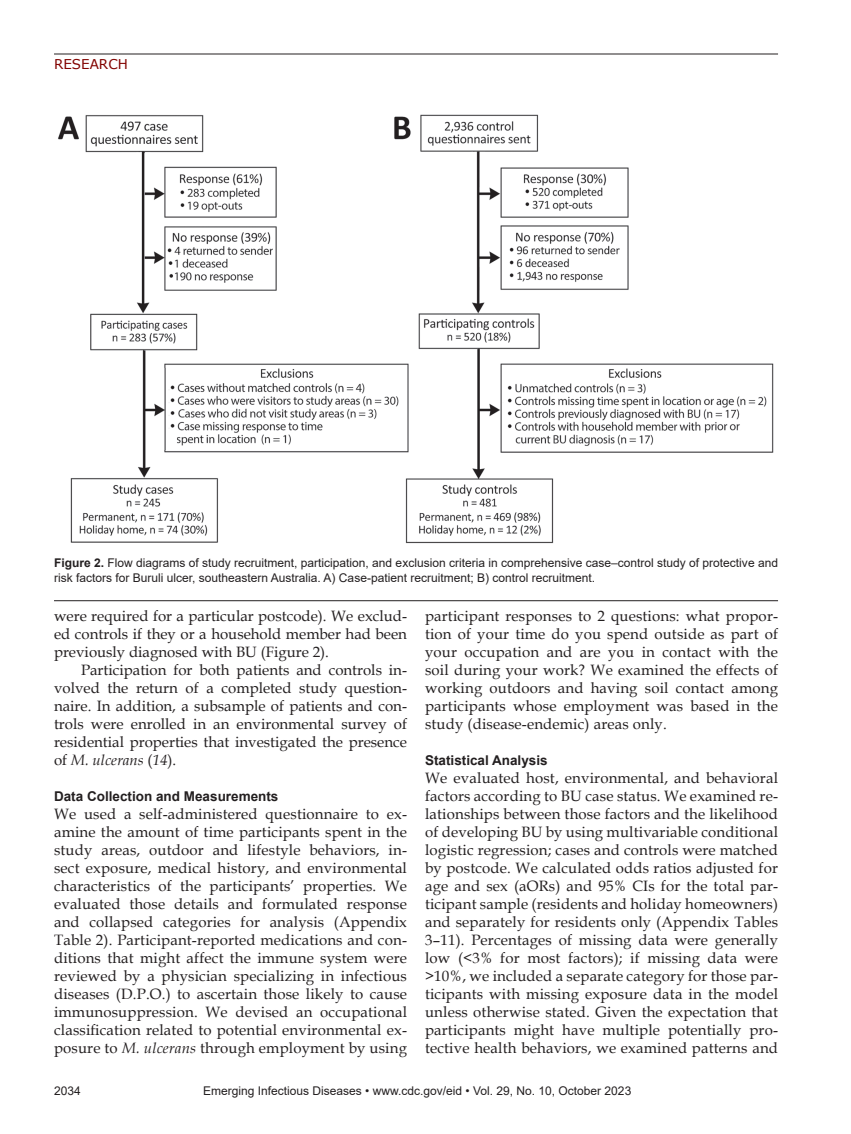
<style>
.page{position:relative;width:851px;height:1134px;background:#fff}
.page>*{position:absolute;margin:0;border:0;box-sizing:border-box;transform-origin:0 0}
.t1{font:15px/18px "Book Antiqua";letter-spacing:.01em;color:#231f20;text-align:justify}
.t2{font:700 13.5px "Arial";color:#231f20}
.t3{font:13.5px "Verdana";color:#820301}
.t4{font:12px/15px "Arial";color:#231f20}
.s1{font-weight:700}
.s2{font-style:italic}
</style>
<div class="page">
<hr style="left:54px;top:54px;width:724px;height:1px;background:#231f20">
<img style="left:58px;top:114px;width:716px;height:430px">
<hr style="left:54px;top:600px;width:724px;height:1px;background:#231f20">
<p class="t3" style="left:54px;top:55px;width:75px">RESEARCH</p>
<p class="t4" style="left:54px;top:555px;width:725px"><span class="s1">Figure 2.</span> Flow diagrams of study recruitment, participation, and exclusion criteria in comprehensive case–control study of protective and risk factors for Buruli ulcer, southeastern Australia. A) Case-patient recruitment; B) control recruitment.</p>
<p class="t1" style="left:54px;top:607px;width:354px">were required for a particular postcode). We exclud&shy;ed controls if they or a household member had been previously diagnosed with BU (Figure 2).</p>
<p class="t1" style="left:54px;top:661px;width:354px;text-indent:27px">Participation for both patients and controls in&shy;volved the return of a completed study question&shy;naire. In addition, a subsample of patients and con&shy;trols were enrolled in an environmental survey of residential properties that investigated the presence of <span class="s2">M. ulcerans</span> (<span class="s2">14</span>).</p>
<p class="t2" style="left:54px;top:787px;width:226px">Data Collection and Measurements</p>
<p class="t1" style="left:54px;top:805px;width:354px">We used a self-administered questionnaire to ex&shy;amine the amount of time participants spent in the study areas, outdoor and lifestyle behaviors, in&shy;sect exposure, medical history, and environmental characteristics of the participants’ properties. We evaluated those details and formulated response and collapsed categories for analysis (Appendix Table 2). Participant-reported medications and con&shy;ditions that might affect the immune system were reviewed by a physician specializing in infectious diseases (D.P.O.) to ascertain those likely to cause immunosuppression. We devised an occupational classification related to potential environmental ex&shy;posure to <span class="s2">M. ulcerans</span> through employment by using</p>
<p class="t1" style="left:425px;top:607px;width:354px">participant responses to 2 questions: what propor&shy;tion of your time do you spend outside as part of your occupation and are you in contact with the soil during your work? We examined the effects of working outdoors and having soil contact among participants whose employment was based in the study (disease-endemic) areas only.</p>
<p class="t2" style="left:425px;top:751px;width:124px">Statistical Analysis</p>
<p class="t1" style="left:425px;top:769px;width:354px">We evaluated host, environmental, and behavioral factors according to BU case status. We examined re&shy;lationships between those factors and the likelihood of developing BU by using multivariable conditional logistic regression; cases and controls were matched by postcode. We calculated odds ratios adjusted for age and sex (aORs) and 95% CIs for the total par&shy;ticipant sample (residents and holiday homeowners) and separately for residents only (Appendix Tables 3–11). Percentages of missing data were generally low (&lt;3% for most factors); if missing data were &gt;10%, we included a separate category for those par&shy;ticipants with missing exposure data in the model unless otherwise stated. Given the expectation that participants might have multiple potentially pro&shy;tective health behaviors, we examined patterns and</p>
<p class="t4" style="left:54px;top:1084px;width:28px">2034</p>
<p class="t4" style="left:203px;top:1084px;width:429px">Emerging Infectious Diseases • www.cdc.gov/eid • Vol. 29, No. 10, October 2023</p>
</div>
